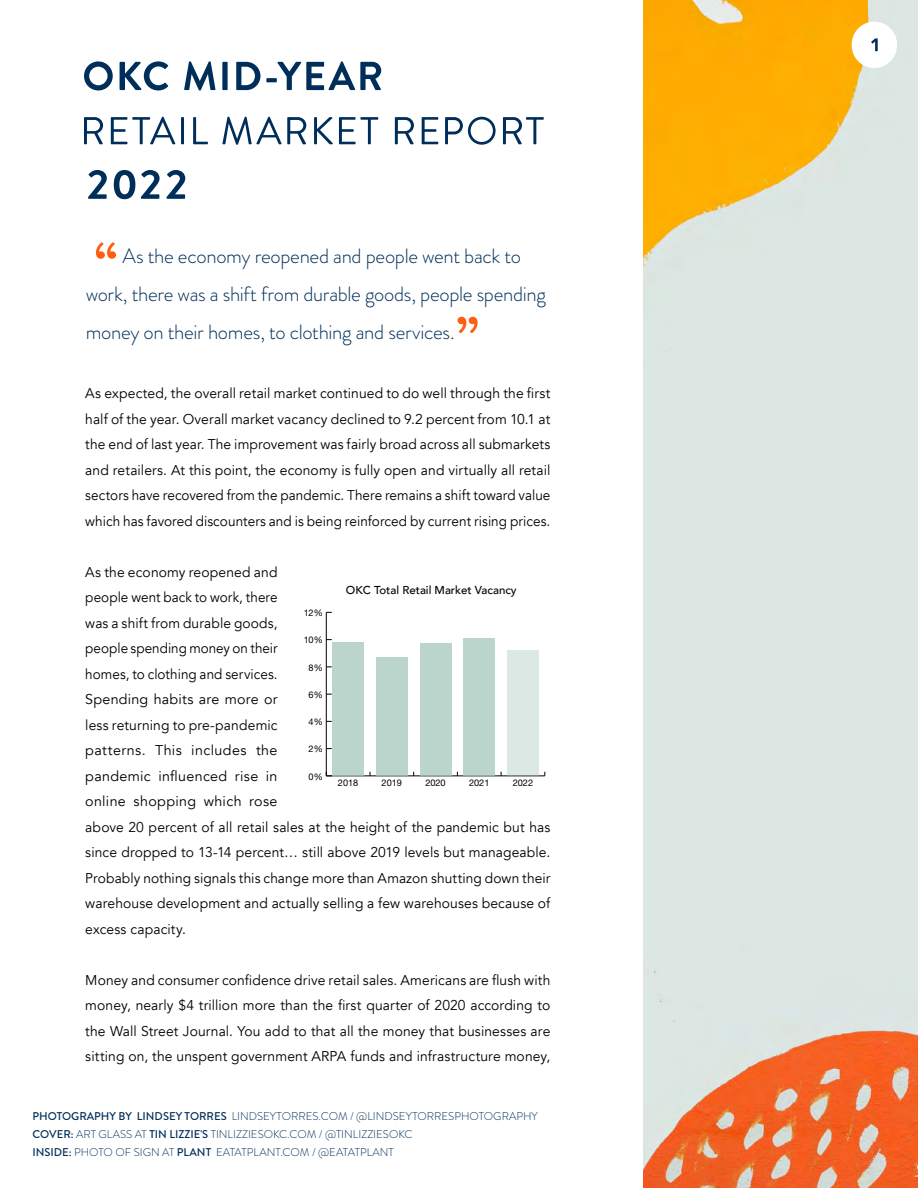
<style>
.page{position:relative;width:918px;height:1188px;background:#fff}
.page>*{position:absolute;margin:0;border:0;box-sizing:border-box;transform-origin:0 0}
.t1{font:300 20.7px/38.4px "Brandon Grotesque";letter-spacing:-.015em;color:#002e5a}
.t2{font:14.1px/25.5px "Avenir";letter-spacing:.01em;color:#000;text-align:justify}
.t3{font:500 11.4px "Avenir";color:#000}
.t4{font:300 11.25px/18px "Brandon Grotesque";color:#002e5a}
.t5{font:9.15px "Helvetica Neue LT Std";color:#000}
.s1{font-weight:500}
</style>
<div class="page">
<img style="left:643px;top:0;width:275px;height:1188px">
<div style="left:852px;top:22px;width:45px;height:46px;background:#fff;border-radius:23px"></div>
<svg style="left:871px;top:38px;width:7px;height:13px"></svg>
<svg style="left:84px;top:61px;width:297px;height:29px"></svg>
<svg style="left:84px;top:117px;width:460px;height:28px"></svg>
<hr style="left:326px;top:775px;width:219px;height:1px;background:#000">
<hr style="left:326px;top:612px;width:1px;height:164px;background:#000">
<div style="left:332px;top:642px;width:32px;height:134px;background:#bbd4cc"></div>
<div style="left:376px;top:657px;width:32px;height:119px;background:#bbd4cc"></div>
<div style="left:420px;top:644px;width:31px;height:132px;background:#bbd4cc"></div>
<div style="left:464px;top:639px;width:31px;height:137px;background:#bbd4cc"></div>
<div style="left:507px;top:650px;width:32px;height:126px;background:#dbe8e4"></div>
<svg style="left:88px;top:170px;width:97px;height:29px"></svg>
<svg style="left:458px;top:317px;width:20px;height:16px"></svg>
<svg style="left:96px;top:242px;width:20px;height:17px"></svg>
<h1 class="t1" style="left:86px;top:236px;width:462px;text-indent:37px">As the economy reopened and people went back to work, there was a shift from durable goods, people spending money on their homes, to clothing and services.</h1>
<p class="t2" style="left:85px;top:381px;width:467px">As expected, the overall retail market continued to do well through the first half of the year. Overall market vacancy declined to 9.2 percent from 10.1 at the end of last year. The improvement was fairly broad across all submarkets and retailers. At this point, the economy is fully open and virtually all retail sectors have recovered from the pandemic. There remains a shift toward value which has favored discounters and is being reinforced by current rising prices.</p>
<p class="t2" style="left:85px;top:559px;width:467px;text-align:left">As the economy reopened and<br>people went back to work, there<br>was a shift from durable goods,<br>people spending money on their<br>homes, to clothing and services.<br>Spending habits are more or<br>less returning to pre-pandemic<br>patterns. This includes the<br>pandemic influenced rise in<br>online shopping which rose<br>above 20 percent of all retail sales at the height of the pandemic but has since dropped to 13-14 percent… still above 2019 levels but manageable.<br>Probably nothing signals this change more than Amazon shutting down their warehouse development and actually selling a few warehouses because of excess capacity.</p>
<p class="t2" style="left:85px;top:967px;width:467px">Money and consumer confidence drive retail sales. Americans are flush with money, nearly $4 trillion more than the first quarter of 2020 according to the Wall Street Journal. You add to that all the money that businesses are sitting on, the unspent government ARPA funds and infrastructure money,</p>
<p class="t3" style="left:346px;top:580px;width:172px">OKC Total Retail Market Vacancy</p>
<p class="t5" style="left:304px;top:608px;width:21px">12%</p>
<p class="t5" style="left:304px;top:635px;width:21px">10%</p>
<p class="t5" style="left:309px;top:662px;width:16px">8%</p>
<p class="t5" style="left:309px;top:689px;width:16px">6%</p>
<p class="t5" style="left:309px;top:717px;width:16px">4%</p>
<p class="t5" style="left:309px;top:744px;width:16px">2%</p>
<p class="t5" style="left:309px;top:771px;width:16px">0%</p>
<p class="t5" style="left:338px;top:777px;width:22px">2018</p>
<p class="t5" style="left:382px;top:777px;width:22px">2019</p>
<p class="t5" style="left:425px;top:777px;width:22px">2020</p>
<p class="t5" style="left:469px;top:777px;width:22px">2021</p>
<p class="t5" style="left:513px;top:777px;width:22px">2022</p>
<p class="t4" style="left:32px;top:1107px;width:507px"><span class="s1">PHOTOGRAPHY BY LINDSEY TORRES</span> LINDSEYTORRES.COM / @LINDSEYTORRESPHOTOGRAPHY<br><span class="s1">COVER:</span> ART GLASS AT <span class="s1">TIN LIZZIE'S</span> TINLIZZIESOKC.COM / @TINLIZZIESOKC<br><span class="s1">INSIDE:</span> PHOTO OF SIGN AT <span class="s1">PLANT</span> EATATPLANT.COM / @EATATPLANT</p>
</div>
